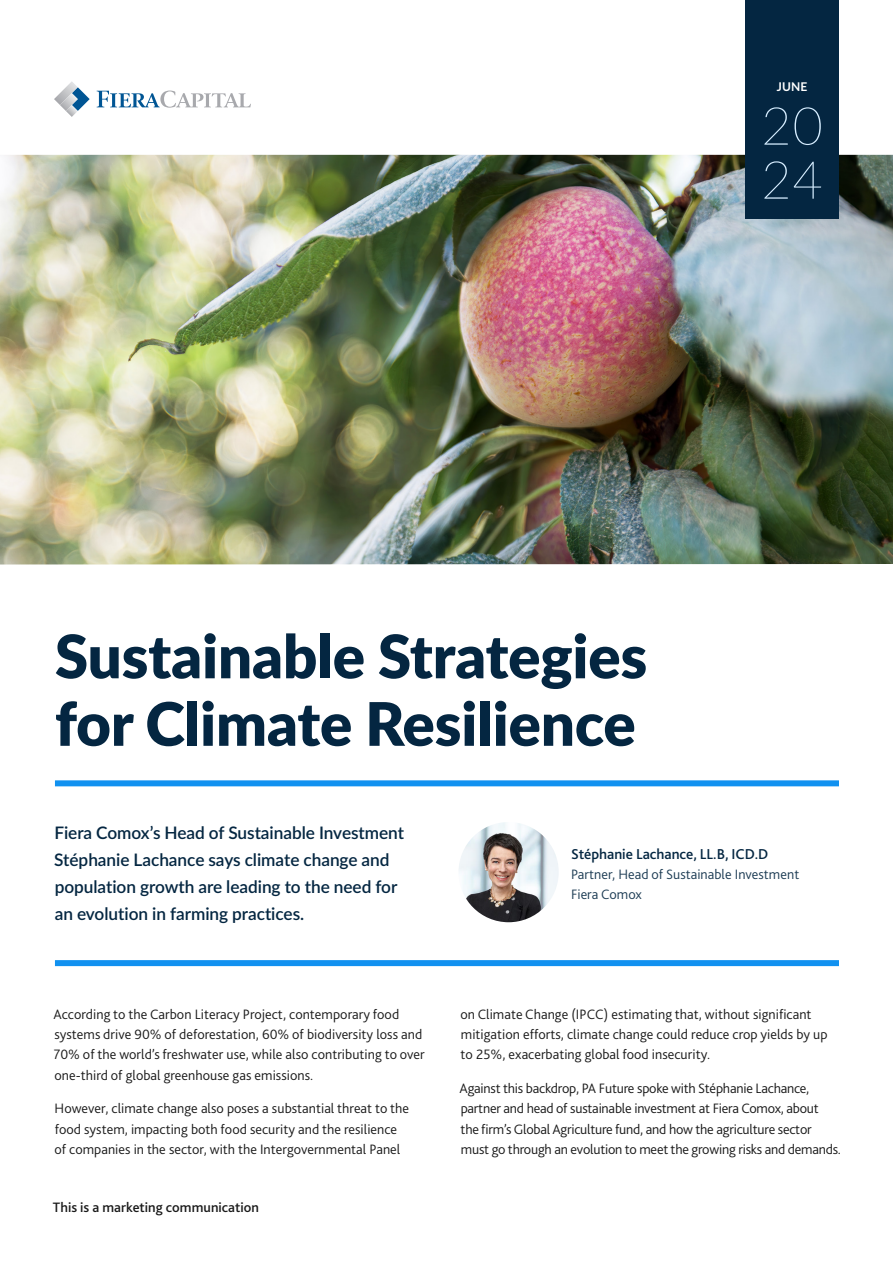
<style>
.page{position:relative;width:893px;height:1263px;background:#fff}
.page>*{position:absolute;margin:0;border:0;box-sizing:border-box;transform-origin:0 0}
.H1-B__Small____WP23{font:900 60px/67.5px "Lato";color:#042641}
.Year___WP23{font:100 52.5px "Lato";color:#d6edff}
.Lede-A__Bold____WP23{font:600 17.25px/27px "Lato";color:#042641}
.Table_Title_Regular__Left____WP23{font:500 15px "Bliss 2";color:#042641}
.Body_No_Indent__90__Black__EN___WP23{font:300 14.25px/20.2px "Bliss 2";letter-spacing:.005em;color:#1a1a1a}
.Body_No_Indent__90__Black__EN___WP23-2{font:300 14.25px/20.2px "Bliss 2";letter-spacing:-.015em;color:#1a1a1a}
.Body_No_Indent__90__Black__EN___WP23-3{font:300 14.25px/20.2px "Bliss 2";letter-spacing:.005em;color:#1d3c54}
.Body_No_Indent__90__Black__EN___WP23-4{font:500 14.25px "Bliss 2";letter-spacing:.005em;color:#1a1a1a}
.Month___WP23{font:700 12px "Lato";color:#fff}
</style>
<div class="page">
<img style="left:0;top:155px;width:893px;height:409px">
<img style="left:458px;top:822px;width:101px;height:100px;border-radius:50px">
<div style="left:745px;top:0;width:94px;height:218px;background:#042641"></div>
<svg style="left:97px;top:91px;width:154px;height:17px"></svg>
<svg style="left:54px;top:81px;width:36px;height:36px"></svg>
<div style="left:55px;top:960px;width:784px;height:6px;background:#1191f0"></div>
<div style="left:55px;top:780px;width:784px;height:6px;background:#1191f0"></div>
<p class="Month___WP23" style="left:777px;top:77px;width:32px">JUNE</p>
<p class="Year___WP23" style="left:761px;top:90px;width:63px">20</p>
<p class="Year___WP23" style="left:761px;top:144px;width:63px">24</p>
<p class="H1-B__Small____WP23" style="left:55px;top:620px;width:594px">Sustainable Strategies for Climate Resilience</p>
<p class="Lede-A__Bold____WP23" style="left:54px;top:818px;width:351px">Fiera Comox’s Head of Sustainable Investment Stéphanie Lachance says climate change and population growth are leading to the need for an evolution in farming practices.</p>
<p class="Body_No_Indent__90__Black__EN___WP23" style="left:54px;top:1003px;width:373px">According to the Carbon Literacy Project, contemporary food systems drive 90% of deforestation, 60% of biodiversity loss and 70% of the world’s freshwater use, while also contributing to over one-third of global greenhouse gas emissions.</p>
<p class="Body_No_Indent__90__Black__EN___WP23" style="left:54px;top:1098px;width:356px">However, climate change also poses a substantial threat to the food system, impacting both food security and the resilience of companies in the sector, with the Intergovernmental Panel</p>
<p class="Body_No_Indent__90__Black__EN___WP23-4" style="left:53px;top:1198px;width:208px">This is a marketing communication</p>
<p class="Table_Title_Regular__Left____WP23" style="left:571px;top:844px;width:199px">Stéphanie Lachance, LL.B, ICD.D</p>
<p class="Body_No_Indent__90__Black__EN___WP23-3" style="left:571px;top:864px;width:230px">Partner, Head of Sustainable Investment<br>Fiera Comox</p>
<p class="Body_No_Indent__90__Black__EN___WP23" style="left:460px;top:1003px;width:369px">on Climate Change (IPCC) estimating that, without significant mitigation efforts, climate change could reduce crop yields by up to 25%, exacerbating global food insecurity.</p>
<p class="Body_No_Indent__90__Black__EN___WP23-2" style="left:460px;top:1078px;width:383px">Against this backdrop, PA Future spoke with Stéphanie Lachance, partner and head of sustainable investment at Fiera Comox, about<br>the firm’s Global Agriculture fund, and how the agriculture sector must go through an evolution to meet the growing risks and demands.</p>
</div>
